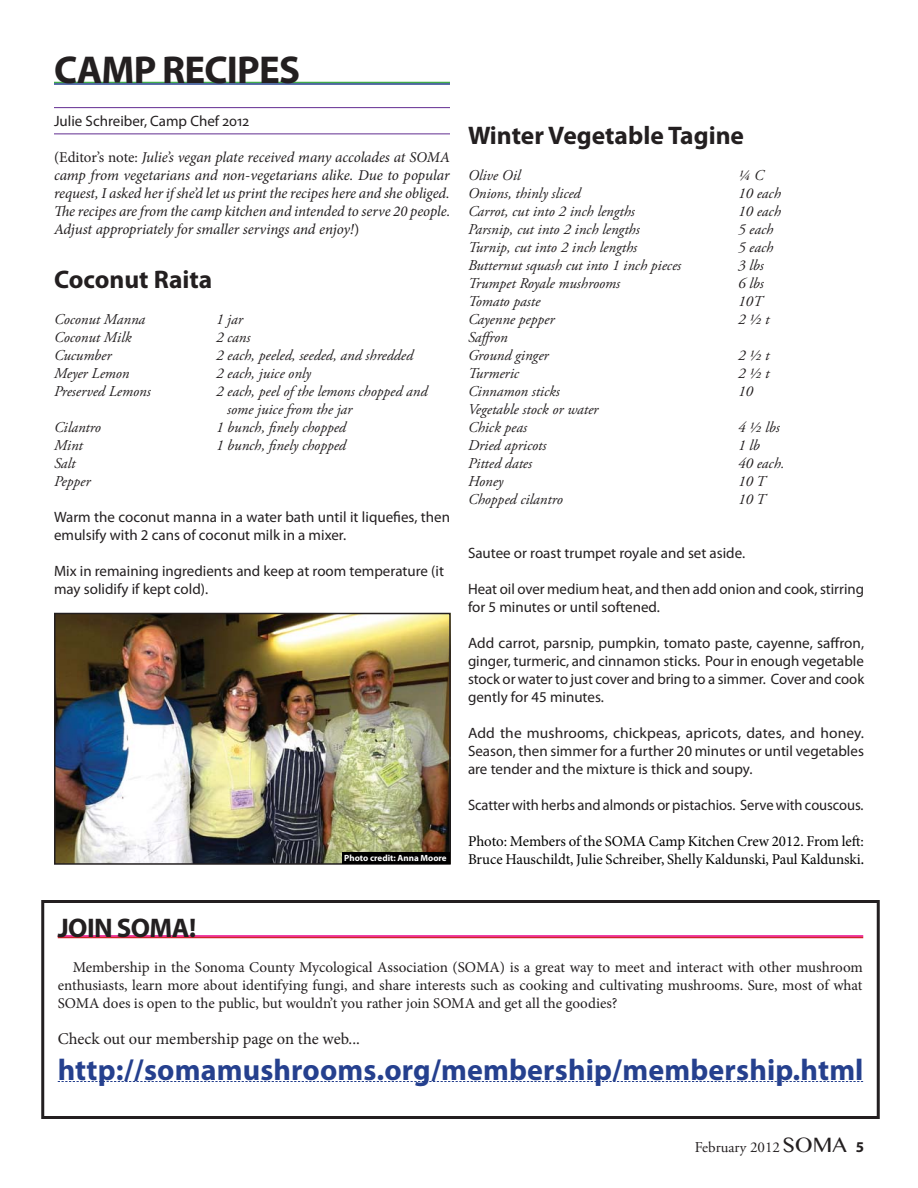
<style>
.page{position:relative;width:918px;height:1188px;background:#fff}
.page>*{position:absolute;margin:0;border:0;box-sizing:border-box;transform-origin:0 0}
.t1{font:700 39px "Myriad Pro";letter-spacing:-.02em;color:#231f20}
.t2{font:700 30px "Myriad Pro";letter-spacing:.005em;color:#25408e}
.t3{font:700 27px "Myriad Pro";letter-spacing:-.02em;color:#231f20}
.t4{font:700 25.5px "Myriad Pro";color:#231f20}
.t5{font:16.5px "Minion Pro";color:#231f20}
.t6{font:15px/18px "Myriad Pro";color:#231f20}
.t7{font:italic 15px/18px "Adobe Garamond Pro";color:#231f20}
.t8{font:15px/18px "Minion Pro";color:#231f20;text-align:justify}
.t9{font:italic 15px/18px "Minion Pro";letter-spacing:-.01em;color:#231f20;text-align:justify}
.t10{font:15px/18px "Minion Pro";color:#000}
.t11{font:15px "Adobe Garamond Pro";color:#231f20}
.t12{font:700 9px "Myriad Pro";color:#fff}
.s1{font-style:normal}
.s2{font-family:"Myriad Pro"}
.s3{font-family:"Oriya MN";font-size:21px}
.s4{font-family:"Myriad Pro";font-weight:700}
</style>
<div class="page">
<img style="left:57px;top:616px;width:391px;height:246px">
<div style="left:54px;top:613px;width:397px;height:252px;border:2px solid #231f20"></div>
<hr style="left:58px;top:935px;width:805px;height:2px;background:#ec008c">
<hr style="left:58px;top:937px;width:805px;height:1px;background:#d2232a">
<svg style="left:58px;top:1081px;width:805px;height:1px"></svg>
<div style="left:41px;top:900px;width:839px;height:219px;border:3px solid #231f20"></div>
<hr style="left:54px;top:82px;width:396px;height:1px;background:#41ad49">
<hr style="left:54px;top:83px;width:396px;height:2px;background:#25408e">
<hr style="left:54px;top:107px;width:396px;height:1px;background:#622d91">
<hr style="left:54px;top:134px;width:396px;height:1px;background:#622d91">
<div style="left:342px;top:852px;width:108px;height:12px;background:#000"></div>
<h1 class="t1" style="left:54px;top:55px;width:248px">CAMP RECIPES</h1>
<p class="t6" style="left:54px;top:113px;width:197px">Julie Schreiber, Camp Chef 2012</p>
<p class="t9" style="left:54px;top:149px;width:398px"><span class="s1">(Editor’s note:</span> Julie’s vegan plate received many accolades at SOMA camp from vegetarians and non-vegetarians alike. Due to popular request, I asked her if she’d let us print the recipes here and she obliged.<br>The recipes are from the camp kitchen and intended to serve 20 people.<br>Adjust appropriately for smaller servings and enjoy!<span class="s1">)</span></p>
<h3 class="t4" style="left:54px;top:270px;width:160px">Coconut Raita</h3>
<p class="t7" style="left:54px;top:311px;width:93px">Coconut Manna</p>
<p class="t7" style="left:216px;top:311px;width:28px">1 jar</p>
<p class="t7" style="left:54px;top:329px;width:79px">Coconut Milk</p>
<p class="t7" style="left:216px;top:329px;width:36px">2 cans</p>
<p class="t7" style="left:54px;top:347px;width:59px">Cucumber</p>
<p class="t7" style="left:216px;top:347px;width:199px">2 each, peeled, seeded, and shredded</p>
<p class="t7" style="left:54px;top:365px;width:77px">Meyer Lemon</p>
<p class="t7" style="left:216px;top:365px;width:97px">2 each, juice only</p>
<p class="t7" style="left:54px;top:383px;width:98px">Preserved Lemons</p>
<p class="t7" style="left:227px;top:383px;width:202px;text-indent:-11px">2 each, peel of the lemons chopped and some juice from the jar</p>
<p class="t7" style="left:54px;top:419px;width:49px">Cilantro</p>
<p class="t7" style="left:216px;top:419px;width:132px">1 bunch, finely chopped</p>
<p class="t7" style="left:54px;top:437px;width:30px">Mint</p>
<p class="t7" style="left:216px;top:437px;width:132px">1 bunch, finely chopped</p>
<p class="t7" style="left:54px;top:455px;width:38px">Salt<br>Pepper</p>
<p class="t6" style="left:54px;top:509px;width:398px">Warm the coconut manna in a water bath until it liquefies, then emulsify with 2 cans of coconut milk in a mixer.</p>
<p class="t6" style="left:54px;top:563px;width:391px">Mix in remaining ingredients and keep at room temperature (it may solidify if kept cold).</p>
<p class="t12" style="left:344px;top:855px;width:104px">Photo credit: Anna Moore</p>
<h3 class="t4" style="left:468px;top:126px;width:278px">Winter Vegetable Tagine</h3>
<p class="t7" style="left:468px;top:167px;width:54px">Olive Oil</p>
<p class="t7" style="left:738px;top:167px;width:27px">¼ C</p>
<p class="t7" style="left:468px;top:185px;width:114px">Onions, thinly sliced</p>
<p class="t7" style="left:738px;top:185px;width:44px">10 each</p>
<p class="t7" style="left:468px;top:203px;width:168px">Carrot, cut into 2 inch lengths</p>
<p class="t7" style="left:738px;top:203px;width:44px">10 each</p>
<p class="t7" style="left:468px;top:221px;width:173px">Parsnip, cut into 2 inch lengths</p>
<p class="t7" style="left:738px;top:221px;width:37px">5 each</p>
<p class="t7" style="left:468px;top:239px;width:171px">Turnip, cut into 2 inch lengths</p>
<p class="t7" style="left:738px;top:239px;width:37px">5 each</p>
<p class="t7" style="left:468px;top:257px;width:215px">Butternut squash cut into 1 inch pieces</p>
<p class="t7" style="left:738px;top:257px;width:27px">3 lbs</p>
<p class="t7" style="left:468px;top:275px;width:154px">Trumpet Royale mushrooms</p>
<p class="t7" style="left:738px;top:275px;width:27px">6 lbs</p>
<p class="t7" style="left:468px;top:293px;width:74px">Tomato paste</p>
<p class="t7" style="left:738px;top:293px;width:26px">10T</p>
<p class="t7" style="left:468px;top:311px;width:88px">Cayenne pepper</p>
<p class="t7" style="left:738px;top:311px;width:33px">2 ½ t</p>
<p class="t7" style="left:468px;top:329px;width:82px">Saffron<br>Ground ginger</p>
<p class="t7" style="left:738px;top:347px;width:33px">2 ½ t</p>
<p class="t7" style="left:468px;top:365px;width:53px">Turmeric</p>
<p class="t7" style="left:738px;top:365px;width:33px">2 ½ t</p>
<p class="t7" style="left:468px;top:383px;width:93px">Cinnamon sticks</p>
<p class="t7" style="left:738px;top:383px;width:16px">10</p>
<p class="t7" style="left:468px;top:401px;width:132px">Vegetable stock or water<br>Chick peas</p>
<p class="t7" style="left:738px;top:419px;width:43px">4 ½ lbs</p>
<p class="t7" style="left:468px;top:437px;width:80px">Dried apricots</p>
<p class="t7" style="left:738px;top:437px;width:23px">1 lb</p>
<p class="t7" style="left:468px;top:455px;width:66px">Pitted dates</p>
<p class="t7" style="left:738px;top:455px;width:48px">40 each.</p>
<p class="t7" style="left:468px;top:473px;width:37px">Honey</p>
<p class="t7" style="left:738px;top:473px;width:29px">10 T</p>
<p class="t7" style="left:468px;top:491px;width:96px">Chopped cilantro</p>
<p class="t7" style="left:738px;top:491px;width:29px">10 T</p>
<p class="t6" style="left:468px;top:545px;width:279px">Sautee or roast trumpet royale and set aside.</p>
<p class="t6" style="left:468px;top:581px;width:398px">Heat oil over medium heat, and then add onion and cook, stirring for 5 minutes or until softened.</p>
<p class="t6" style="left:468px;top:635px;width:398px;text-align:justify">Add carrot, parsnip, pumpkin, tomato paste, cayenne, saffron, ginger, turmeric, and cinnamon sticks. Pour in enough vegetable stock or water to just cover and bring to a simmer. Cover and cook gently for 45 minutes.</p>
<p class="t6" style="left:468px;top:725px;width:398px;text-align:justify">Add the mushrooms, chickpeas, apricots, dates, and honey.<br>Season, then simmer for a further 20 minutes or until vegetables are tender and the mixture is thick and soupy.</p>
<p class="t6" style="left:468px;top:797px;width:397px">Scatter with herbs and almonds or pistachios. Serve with couscous.</p>
<p class="t10" style="left:468px;top:833px;width:398px">Photo: Members of the SOMA Camp Kitchen Crew 2012. From left:<br>Bruce Hauschildt, Julie Schreiber, Shelly Kaldunski, Paul Kaldunski<span class="s2">.</span></p>
<h3 class="t3" style="left:58px;top:917px;width:140px">JOIN SOMA!</h3>
<p class="t8" style="left:58px;top:959px;width:807px;text-indent:15px">Membership in the Sonoma County Mycological Association (SOMA) is a great way to meet and interact with other mushroom enthusiasts, learn more about identifying fungi, and share interests such as cooking and cultivating mushrooms. Sure, most of what SOMA does is open to the public, but wouldn’t you rather join SOMA and get all the goodies?</p>
<p class="t5" style="left:58px;top:1032px;width:304px">Check out our membership page on the web...</p>
<h2 class="t2" style="left:58px;top:1059px;width:807px">http://somamushrooms.org/membership/membership.html</h2>
<p class="t11" style="left:695px;top:1141px;width:171px">February 2012 <span class="s3">SOMA</span> <span class="s4">5</span></p>
</div>
